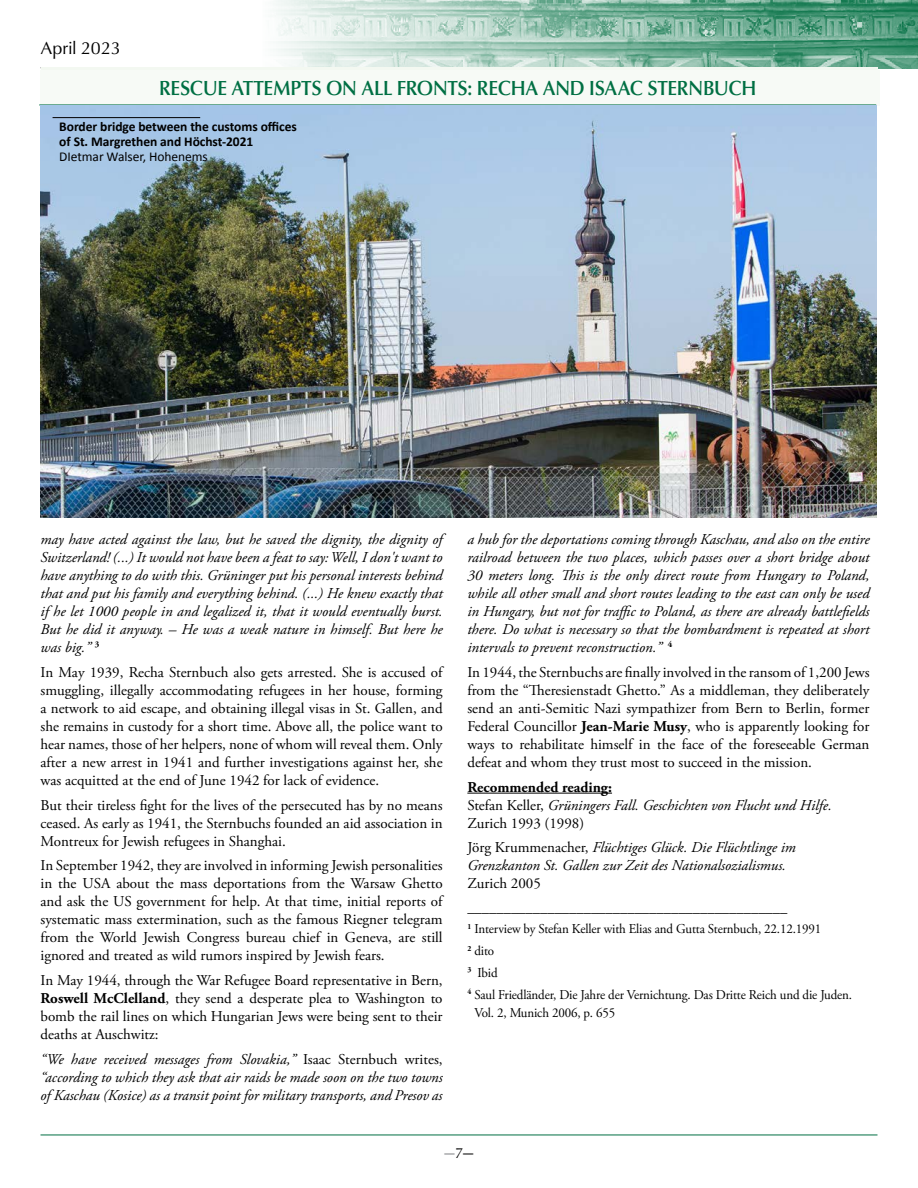
<style>
.page{position:relative;width:918px;height:1188px;background:#fff}
.page>*{position:absolute;margin:0;border:0;box-sizing:border-box;transform-origin:0 0}
.t1{font:500 21px "Classico URW";letter-spacing:-.01em;color:#006f43;scale:.93 1}
.t2{font:18px "Classico URW";color:#000}
.t3{font:15px/18px "Adobe Garamond Pro";color:#000;text-align:justify}
.t4{font:italic 15px/18px "Adobe Garamond Pro";color:#000;text-align:justify}
.t5{font:15px "Classico URW";color:#000}
.t6{font:13.5px/21.8px "Adobe Garamond Pro";letter-spacing:-.01em;color:#000;scale:.96 1}
.t7{font:700 13.5px/15px "Calibri";letter-spacing:-.005em;color:#000}
.t8{font:13.5px "Calibri";letter-spacing:-.005em;color:#000}
.s1{font-weight:700}
.s2{font-style:normal}
.s3{font-weight:700;font-style:normal}
.s4{color:#808285}
</style>
<div class="page">
<hr style="left:40px;top:67px;width:878px;height:1px;background:#808285">
<img style="left:273px;top:0;width:645px;height:68px">
<div style="left:41px;top:67px;width:837px;height:38px;background:#f3f8f1"></div>
<div style="left:40px;top:70px;width:839px;height:36px;background:#f7faf6"></div>
<hr style="left:39px;top:105px;width:837px;height:1px;background:#006f43">
<hr style="left:467px;top:793px;width:145px;height:1px;background:#000">
<img style="left:40px;top:106px;width:837px;height:411px">
<hr style="left:40px;top:1135px;width:838px;height:1px;background:#006f43">
<hr style="left:53px;top:117px;width:147px;height:1px;background:#000">
<p class="t2" style="left:40px;top:34px;width:82px">April 2023</p>
<h1 class="t1" style="left:159px;top:72px;width:644px">RESCUE ATTEMPTS ON ALL FRONTS: RECHA AND ISAAC STERNBUCH</h1>
<p class="t7" style="left:59px;top:120px;width:239px">Border bridge between the customs offices of St. Margrethen and Höchst-2021</p>
<p class="t8" style="left:59px;top:148px;width:150px">DIetmar Walser, Hohenems</p>
<p class="t4" style="left:40px;top:531px;width:404px">may have acted against the law, but he saved the dignity, the dignity of Switzerland! (...) It would not have been a feat to say: Well, I don't want to have anything to do with this. Grüninger put his personal interests behind that and put his family and everything behind. (...) He knew exactly that if he let 1000 people in and legalized it, that it would eventually burst.<br>But he did it anyway. – He was a weak nature in himself. But here he was big.” <sup>3</sup></p>
<p class="t3" style="left:40px;top:664px;width:404px">In May 1939, Recha Sternbuch also gets arrested. She is accused of smuggling, illegally accommodating refugees in her house, forming a network to aid escape, and obtaining illegal visas in St. Gallen, and she remains in custody for a short time. Above all, the police want to hear names, those of her helpers, none of whom will reveal them. Only after a new arrest in 1941 and further investigations against her, she was acquitted at the end of June 1942 for lack of evidence.</p>
<p class="t3" style="left:40px;top:796px;width:404px">But their tireless fight for the lives of the persecuted has by no means ceased. As early as 1941, the Sternbuchs founded an aid association in Montreux for Jewish refugees in Shanghai.</p>
<p class="t3" style="left:40px;top:857px;width:404px">In September 1942, they are involved in informing Jewish personalities in the USA about the mass deportations from the Warsaw Ghetto and ask the US government for help. At that time, initial reports of systematic mass extermination, such as the famous Riegner telegram from the World Jewish Congress bureau chief in Geneva, are still ignored and treated as wild rumors inspired by Jewish fears.</p>
<p class="t3" style="left:40px;top:972px;width:404px">In May 1944, through the War Refugee Board representative in Bern, <span class="s1">Roswell McClelland</span>, they send a desperate plea to Washington to bomb the rail lines on which Hungarian Jews were being sent to their deaths at Auschwitz:</p>
<p class="t4" style="left:40px;top:1051px;width:404px">“We have received messages from Slovakia,” <span class="s2">Isaac Sternbuch writes, </span>“according to which they ask that air raids be made soon on the two towns of Kaschau (Kosice) as a transit point for military transports, and Presov as</p>
<p class="t4" style="left:467px;top:531px;width:404px">a hub for the deportations coming through Kaschau, and also on the entire railroad between the two places, which passes over a short bridge about 30 meters long. This is the only direct route from Hungary to Poland, while all other small and short routes leading to the east can only be used in Hungary, but not for traffic to Poland, as there are already battlefields there. Do what is necessary so that the bombardment is repeated at short intervals to prevent reconstruction.” <sup>4</sup></p>
<p class="t3" style="left:467px;top:664px;width:404px">In 1944, the Sternbuchs are finally involved in the ransom of 1,200 Jews from the “Theresienstadt Ghetto.” As a middleman, they deliberately send an anti-Semitic Nazi sympathizer from Bern to Berlin, former Federal Councillor <span class="s1">Jean-Marie Musy</span>, who is apparently looking for ways to rehabilitate himself in the face of the foreseeable German defeat and whom they trust most to succeed in the mission.</p>
<p class="t4" style="left:467px;top:778px;width:366px;text-align:left"><span class="s3">Recommended reading:<br></span><span class="s2">Stefan Keller,</span> Grüningers Fall. Geschichten von Flucht und Hilfe.<br><span class="s2">Zurich 1993 (1998)</span></p>
<p class="t4" style="left:467px;top:839px;width:330px"><span class="s2">Jörg Krummenacher,</span> Flüchtiges Glück. Die Flüchtlinge im<br>Grenzkanton St. Gallen zur Zeit des Nationalsozialismus.</p>
<p class="t3" style="left:467px;top:873px;width:322px;line-height:23.2px">Zurich 2005 ____________________________________________</p>
<p class="t6" style="left:467px;top:919px;width:402px"><sup>1</sup> Interview by Stefan Keller with Elias and Gutta Sternbuch, 22.12.1991<br><sup>2</sup> dito<br><sup>3</sup> Ibid<br><sup>4</sup> Saul Friedländer, Die Jahre der Vernichtung. Das Dritte Reich und die Juden.</p>
<p class="t6" style="left:474px;top:1002px;width:148px">Vol. 2, Munich 2006, p. 655</p>
<p class="t5" style="left:445px;top:1142px;width:30px"><span class="s4">—</span>7—</p>
</div>
